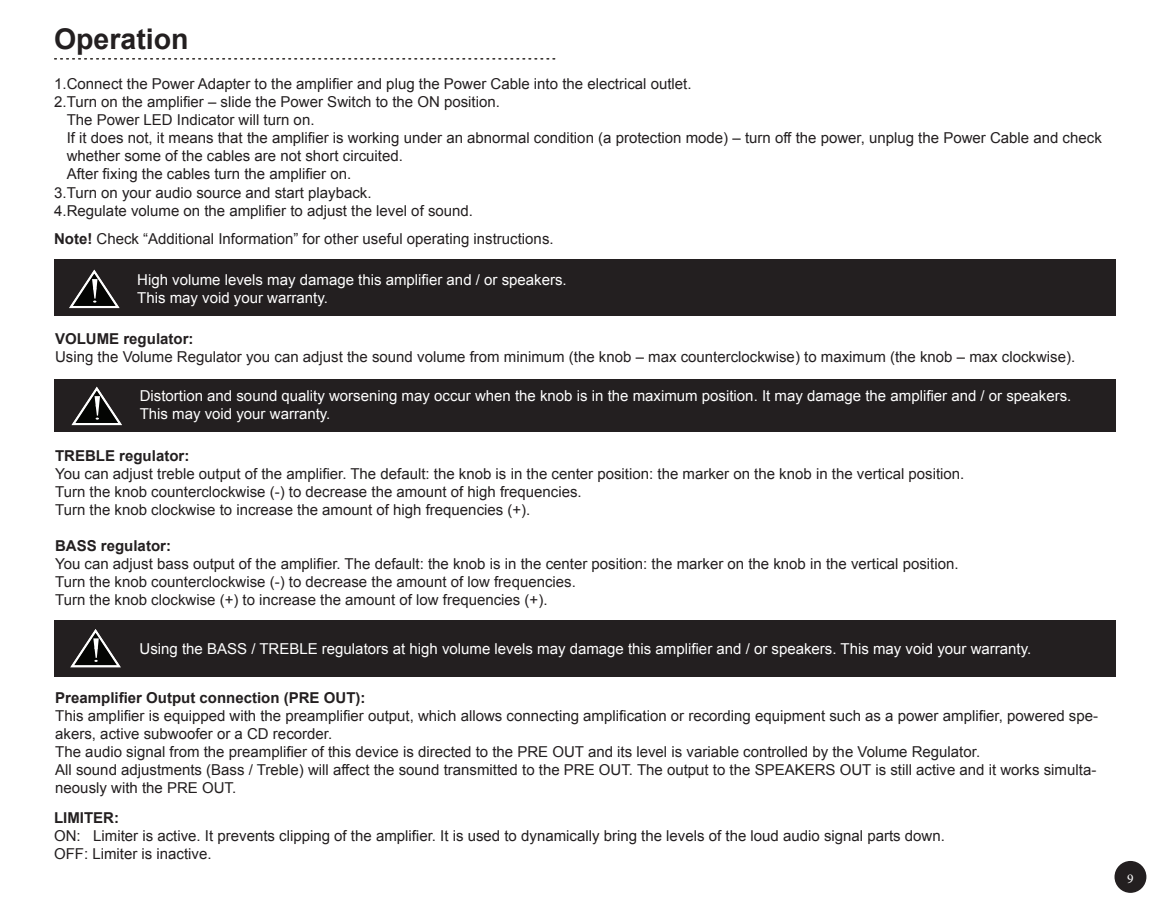
<style>
.page{position:relative;width:1170px;height:915px;background:#fff}
.page>*{position:absolute;margin:0;border:0;box-sizing:border-box;transform-origin:0 0}
.t1{font:700 28.5px "Arial";color:#231f20}
.t2{font:15px/18px "Arial";color:#231f20}
.t3{font:15px/18px "Arial";color:#fff}
.t4{font:700 15px "Arial";color:#231f20}
.t5{font:13.5px "Minion Pro";color:#fff}
.s1{font-weight:700}
</style>
<div class="page">
<svg style="left:54px;top:58px;width:501px;height:2px"></svg>
<div style="left:54px;top:619px;width:1061px;height:57px;background:#231f20"></div>
<svg style="left:70px;top:629px;width:51px;height:39px"></svg>
<div style="left:54px;top:379px;width:1061px;height:53px;background:#231f20"></div>
<svg style="left:71px;top:386px;width:51px;height:40px"></svg>
<div style="left:54px;top:259px;width:1061px;height:57px;background:#231f20"></div>
<svg style="left:69px;top:269px;width:51px;height:40px"></svg>
<div style="left:1115px;top:861px;width:30px;height:30px;background:#231f20;border-radius:50%"></div>
<div style="left:1114px;top:860px;width:32px;height:32px;border:2px solid #231f20;border-radius:50%"></div>
<h1 class="t1" style="left:54px;top:21px;width:136px">Operation</h1>
<p class="t2" style="left:54px;top:75px;width:639px">1.Connect the Power Adapter to the amplifier and plug the Power Cable into the electrical outlet.</p>
<p class="t2" style="left:54px;top:93px;width:447px">2.Turn on the amplifier – slide the Power Switch to the ON position.</p>
<p class="t2" style="left:67px;top:111px;width:249px">The Power LED Indicator will turn on.</p>
<p class="t2" style="left:67px;top:129px;width:1036px">If it does not, it means that the amplifier is working under an abnormal condition (a protection mode) – turn off the power, unplug the Power Cable and check</p>
<p class="t2" style="left:67px;top:147px;width:337px">whether some of the cables are not short circuited.</p>
<p class="t2" style="left:67px;top:165px;width:286px">After fixing the cables turn the amplifier on.</p>
<p class="t2" style="left:54px;top:183px;width:319px">3.Turn on your audio source and start playback.</p>
<p class="t2" style="left:54px;top:201px;width:420px">4.Regulate volume on the amplifier to adjust the level of sound.</p>
<p class="t2" style="left:54px;top:230px;width:501px"><span class="s1">Note!</span> Check “Additional Information” for other useful operating instructions.</p>
<p class="t3" style="left:137px;top:271px;width:431px">High volume levels may damage this amplifier and / or speakers.<br>This may void your warranty.</p>
<p class="t4" style="left:55px;top:328px;width:140px">VOLUME regulator:</p>
<p class="t2" style="left:55px;top:347px;width:1021px">Using the Volume Regulator you can adjust the sound volume from minimum (the knob – max counterclockwise) to maximum (the knob – max clockwise).</p>
<p class="t3" style="left:140px;top:387px;width:933px">Distortion and sound quality worsening may occur when the knob is in the maximum position. It may damage the amplifier and / or speakers.<br>This may void your warranty.</p>
<p class="t4" style="left:55px;top:446px;width:136px">TREBLE regulator:</p>
<p class="t2" style="left:55px;top:465px;width:910px">You can adjust treble output of the amplifier. The default: the knob is in the center position: the marker on the knob in the vertical position.<br>Turn the knob counterclockwise (-) to decrease the amount of high frequencies.<br>Turn the knob clockwise to increase the amount of high frequencies (+).</p>
<p class="t4" style="left:55px;top:536px;width:117px">BASS regulator:</p>
<p class="t2" style="left:55px;top:555px;width:905px">You can adjust bass output of the amplifier. The default: the knob is in the center position: the marker on the knob in the vertical position.<br>Turn the knob counterclockwise (-) to decrease the amount of low frequencies.<br>Turn the knob clockwise (+) to increase the amount of low frequencies (+).</p>
<p class="t3" style="left:139px;top:639px;width:893px">Using the BASS / TREBLE regulators at high volume levels may damage this amplifier and / or speakers. This may void your warranty.</p>
<p class="t4" style="left:55px;top:687px;width:312px">Preamplifier Output connection (PRE OUT):</p>
<p class="t2" style="left:55px;top:706px;width:1044px">This amplifier is equipped with the preamplifier output, which allows connecting amplification or recording equipment such as a power amplifier, powered spe&shy;akers, active subwoofer or a CD recorder.<br>The audio signal from the preamplifier of this device is directed to the PRE OUT and its level is variable controlled by the Volume Regulator.<br>All sound adjustments (Bass / Treble) will affect the sound transmitted to the PRE OUT. The output to the SPEAKERS OUT is still active and it works simulta&shy;neously with the PRE OUT.</p>
<p class="t4" style="left:54px;top:807px;width:66px">LIMITER:</p>
<p class="t2" style="left:54px;top:826px;width:892px">ON: Limiter is active. It prevents clipping of the amplifier. It is used to dynamically bring the levels of the loud audio signal parts down.<br>OFF: Limiter is inactive.</p>
<p class="t5" style="left:1127px;top:869px;width:8px">9</p>
</div>
